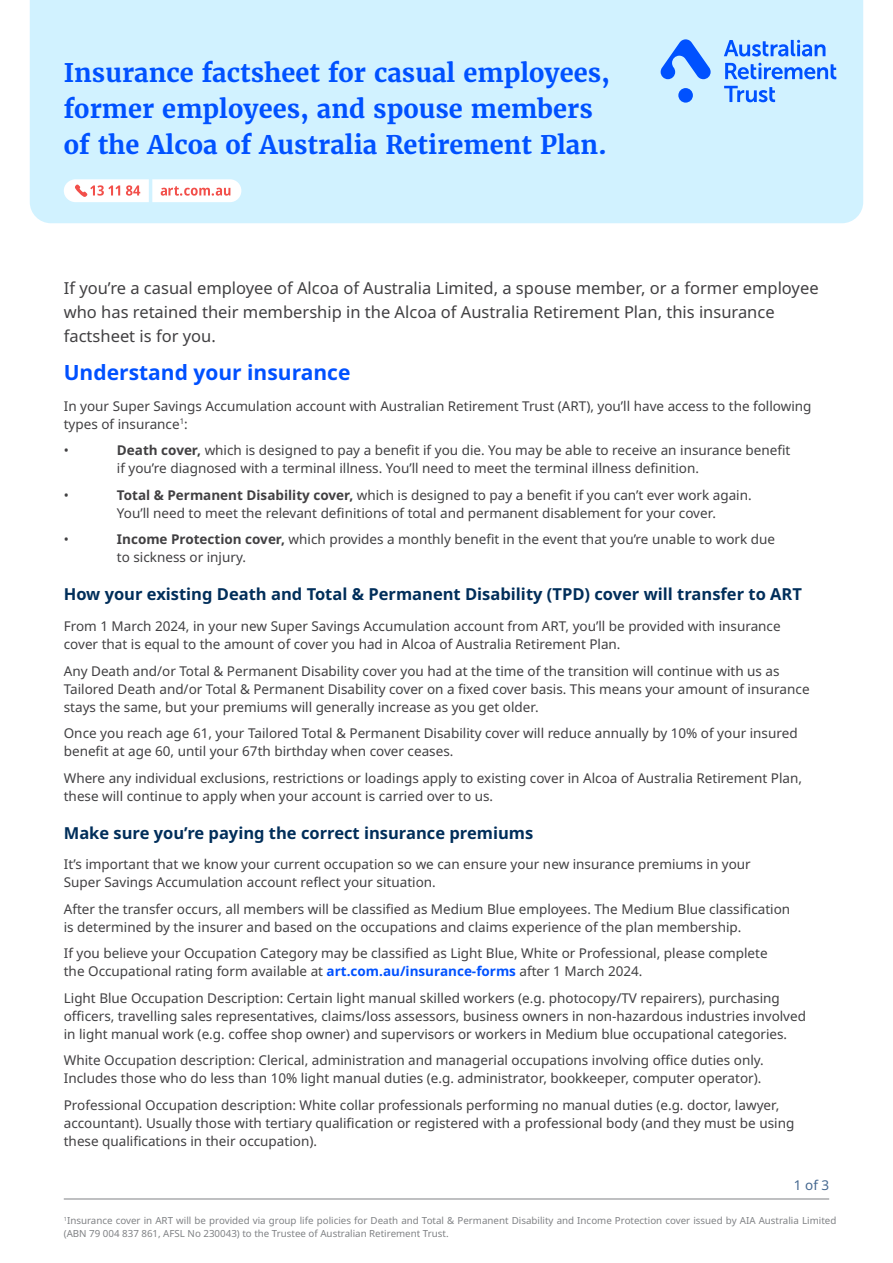
<style>
.page{position:relative;width:893px;height:1263px;background:#fff}
.page>*{position:absolute;margin:0;border:0;box-sizing:border-box;transform-origin:0 0}
.t1{font:700 25.5px/36px "Merriweather";color:#0051ff}
.t2{font:700 21px "Noto Sans";color:#0051ff}
.t3{font:16.5px/24px "Noto Sans";color:#414042}
.t4{font:700 16.5px "Noto Sans";color:#002e5a}
.t5{font:13.5px/18px "Noto Sans";color:#414042}
.t6{font:13.5px "Noto Sans";color:#456890}
.t7{font:9.75px/12.8px "Noto Sans";color:#808285}
.s1{font-weight:700}
.s2{font-weight:700;color:#0052ff}
</style>
<div class="page">
<div style="left:30px;top:0;width:833px;height:223px;background:#d1f2ff"></div>
<svg style="left:724px;top:40px;width:112px;height:62px;background:#9cc9ff"></svg>
<svg style="left:661px;top:39px;width:50px;height:64px;background:#8bbcff"></svg>
<hr style="left:64px;top:1199px;width:765px;height:1px;background:#808285">
<svg style="left:64px;top:179px;width:177px;height:23px"></svg>
<h1 class="t1" style="left:64px;top:55px;width:548px">Insurance factsheet for casual employees, former employees, and spouse members of the Alcoa of Australia Retirement Plan.</h1>
<p class="t3" style="left:64px;top:276px;width:756px">If you’re a casual employee of Alcoa of Australia Limited, a spouse member, or a former employee who has retained their membership in the Alcoa of Australia Retirement Plan, this insurance factsheet is for you.</p>
<h2 class="t2" style="left:64px;top:358px;width:288px">Understand your insurance</h2>
<p class="t5" style="left:64px;top:397px;width:749px">In your Super Savings Accumulation account with Australian Retirement Trust (ART), you’ll have access to the following types of insurance<sup>1</sup>:</p>
<p class="t5" style="left:64px;top:442px;width:7px">•</p>
<p class="t5" style="left:117px;top:442px;width:675px"><span class="s1">Death cover,</span> which is designed to pay a benefit if you die. You may be able to receive an insurance benefit if you’re diagnosed with a terminal illness. You’ll need to meet the terminal illness definition.</p>
<p class="t5" style="left:64px;top:486px;width:7px">•</p>
<p class="t5" style="left:117px;top:486px;width:636px"><span class="s1">Total &amp; Permanent Disability cover,</span> which is designed to pay a benefit if you can’t ever work again.<br>You’ll need to meet the relevant definitions of total and permanent disablement for your cover.</p>
<p class="t5" style="left:64px;top:531px;width:7px">•</p>
<p class="t5" style="left:117px;top:531px;width:660px"><span class="s1">Income Protection cover,</span> which provides a monthly benefit in the event that you’re unable to work due to sickness or injury.</p>
<p class="t4" style="left:64px;top:583px;width:740px">How your existing Death and Total &amp; Permanent Disability (TPD) cover will transfer to ART</p>
<p class="t5" style="left:64px;top:617px;width:718px">From 1 March 2024, in your new Super Savings Accumulation account from ART, you’ll be provided with insurance cover that is equal to the amount of cover you had in Alcoa of Australia Retirement Plan.</p>
<p class="t5" style="left:64px;top:662px;width:747px">Any Death and/or Total &amp; Permanent Disability cover you had at the time of the transition will continue with us as<br>Tailored Death and/or Total &amp; Permanent Disability cover on a fixed cover basis. This means your amount of insurance stays the same, but your premiums will generally increase as you get older.</p>
<p class="t5" style="left:64px;top:724px;width:735px">Once you reach age 61, your Tailored Total &amp; Permanent Disability cover will reduce annually by 10% of your insured benefit at age 60, until your 67th birthday when cover ceases.</p>
<p class="t5" style="left:64px;top:769px;width:740px">Where any individual exclusions, restrictions or loadings apply to existing cover in Alcoa of Australia Retirement Plan, these will continue to apply when your account is carried over to us.</p>
<p class="t4" style="left:64px;top:821px;width:471px">Make sure you’re paying the correct insurance premiums</p>
<p class="t5" style="left:64px;top:856px;width:689px">It’s important that we know your current occupation so we can ensure your new insurance premiums in your<br>Super Savings Accumulation account reflect your situation.</p>
<p class="t5" style="left:64px;top:900px;width:728px">After the transfer occurs, all members will be classified as Medium Blue employees. The Medium Blue classification is determined by the insurer and based on the occupations and claims experience of the plan membership.</p>
<p class="t5" style="left:64px;top:945px;width:705px">If you believe your Occupation Category may be classified as Light Blue, White or Professional, please complete the Occupational rating form available at <span class="s2">art.com.au/insurance-forms</span> after 1 March 2024.</p>
<p class="t5" style="left:64px;top:989px;width:744px">Light Blue Occupation Description: Certain light manual skilled workers (e.g. photocopy/TV repairers), purchasing officers, travelling sales representatives, claims/loss assessors, business owners in non-hazardous industries involved in light manual work (e.g. coffee shop owner) and supervisors or workers in Medium blue occupational categories.</p>
<p class="t5" style="left:64px;top:1052px;width:701px">White Occupation description: Clerical, administration and managerial occupations involving office duties only.<br>Includes those who do less than 10% light manual duties (e.g. administrator, bookkeeper, computer operator).</p>
<p class="t5" style="left:64px;top:1096px;width:732px">Professional Occupation description: White collar professionals performing no manual duties (e.g. doctor, lawyer, accountant). Usually those with tertiary qualification or registered with a professional body (and they must be using these qualifications in their occupation).</p>
<p class="t6" style="left:794px;top:1175px;width:37px">1 of 3</p>
<p class="t7" style="left:64px;top:1214px;width:774px"><sup>1</sup>Insurance cover in ART will be provided via group life policies for Death and Total &amp; Permanent Disability and Income Protection cover issued by AIA Australia Limited (ABN 79 004 837 861, AFSL No 230043) to the Trustee of Australian Retirement Trust.</p>
</div>
